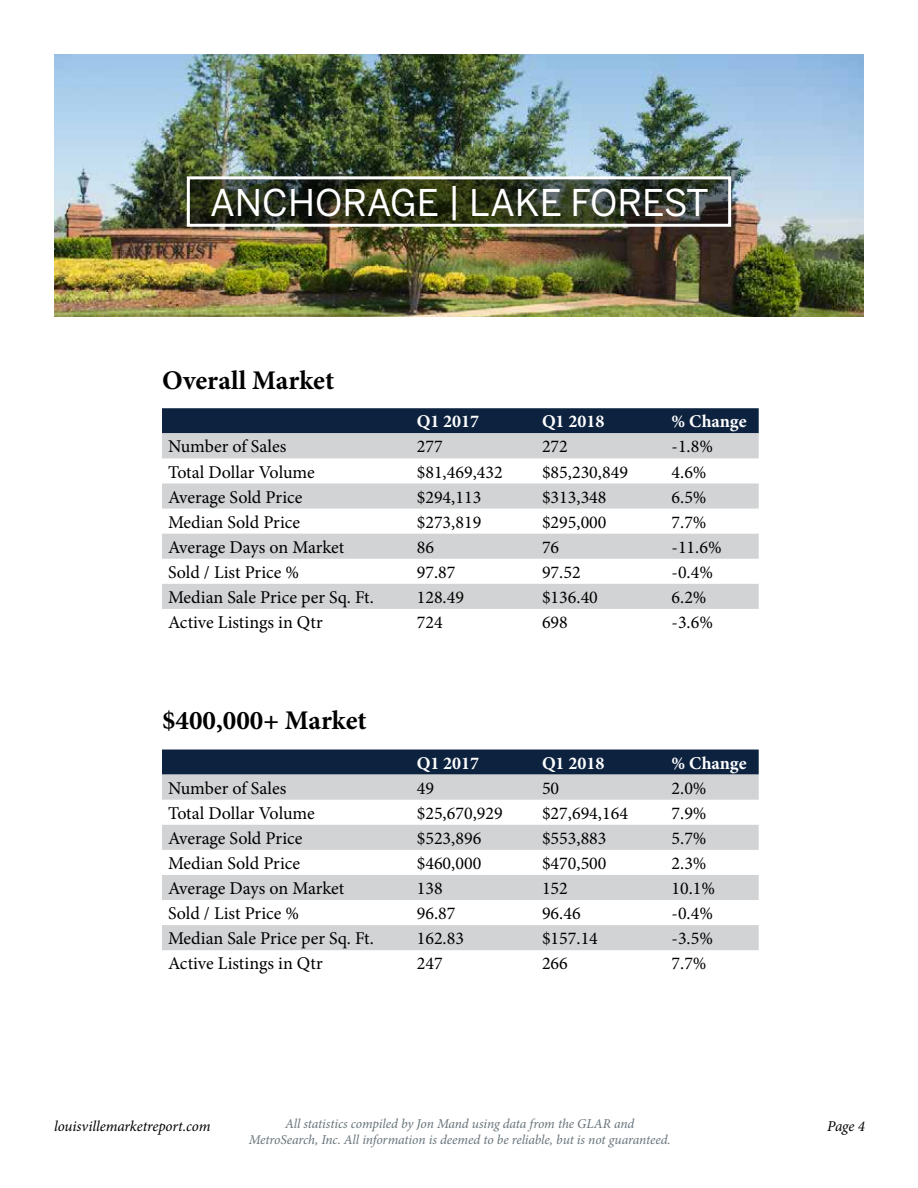
<style>
.page{position:relative;width:918px;height:1188px;background:#fff}
.page>*{position:absolute;margin:0;border:0;box-sizing:border-box;transform-origin:0 0}
.t1{font:36.6px "Benton Sans";color:#fff}
.t2{font:700 27px "Minion Pro";color:#000}
.t3{font:18px "Minion Pro";color:#000}
.t4{font:700 18px "Minion Pro";color:#fff}
.t5{font:italic 15px "Minion Pro";letter-spacing:-.005em;color:#000}
.t6{font:italic 13.5px "Minion Pro";letter-spacing:-.01em;color:#67737a}
</style>
<div class="page">
<img style="left:54px;top:54px;width:810px;height:262px">
<svg style="left:191px;top:180px;width:536px;height:43px;background:#2b321e"></svg>
<div style="left:187px;top:176px;width:544px;height:51px;border:3px solid #fff"></div>
<div style="left:162px;top:408px;width:597px;height:25px;background:#0c223f"></div>
<svg style="left:162px;top:433px;width:597px;height:176px;fill:#d1d3d4"></svg>
<div style="left:162px;top:750px;width:597px;height:25px;background:#0c223f"></div>
<svg style="left:162px;top:775px;width:597px;height:175px;fill:#d1d3d4"></svg>
<h1 class="t1" style="left:210px;top:181px;width:500px">ANCHORAGE | LAKE FOREST</h1>
<h2 class="t2" style="left:162px;top:362px;width:174px">Overall Market</h2>
<p class="t4" style="left:417px;top:409px;width:64px">Q1 2017</p>
<p class="t4" style="left:542px;top:409px;width:64px">Q1 2018</p>
<p class="t4" style="left:672px;top:409px;width:77px">% Change</p>
<p class="t3" style="left:168px;top:435px;width:120px">Number of Sales</p>
<p class="t3" style="left:417px;top:435px;width:27px">277</p>
<p class="t3" style="left:542px;top:435px;width:27px">272</p>
<p class="t3" style="left:672px;top:435px;width:43px">-1.8%</p>
<p class="t3" style="left:168px;top:460px;width:148px">Total Dollar Volume</p>
<p class="t3" style="left:417px;top:460px;width:87px">$81,469,432</p>
<p class="t3" style="left:542px;top:460px;width:87px">$85,230,849</p>
<p class="t3" style="left:672px;top:460px;width:36px">4.6%</p>
<p class="t3" style="left:168px;top:485px;width:136px">Average Sold Price</p>
<p class="t3" style="left:417px;top:485px;width:66px">$294,113</p>
<p class="t3" style="left:542px;top:485px;width:66px">$313,348</p>
<p class="t3" style="left:672px;top:485px;width:36px">6.5%</p>
<p class="t3" style="left:168px;top:510px;width:134px">Median Sold Price</p>
<p class="t3" style="left:417px;top:510px;width:66px">$273,819</p>
<p class="t3" style="left:542px;top:510px;width:66px">$295,000</p>
<p class="t3" style="left:672px;top:510px;width:36px">7.7%</p>
<p class="t3" style="left:168px;top:535px;width:178px">Average Days on Market</p>
<p class="t3" style="left:417px;top:535px;width:19px">86</p>
<p class="t3" style="left:542px;top:535px;width:19px">76</p>
<p class="t3" style="left:672px;top:535px;width:52px">-11.6%</p>
<p class="t3" style="left:168px;top:560px;width:133px">Sold / List Price %</p>
<p class="t3" style="left:417px;top:560px;width:40px">97.87</p>
<p class="t3" style="left:542px;top:560px;width:40px">97.52</p>
<p class="t3" style="left:672px;top:560px;width:43px">-0.4%</p>
<p class="t3" style="left:168px;top:585px;width:207px">Median Sale Price per Sq. Ft.</p>
<p class="t3" style="left:417px;top:585px;width:49px">128.49</p>
<p class="t3" style="left:542px;top:585px;width:57px">$136.40</p>
<p class="t3" style="left:672px;top:585px;width:36px">6.2%</p>
<p class="t3" style="left:168px;top:610px;width:156px">Active Listings in Qtr</p>
<p class="t3" style="left:417px;top:610px;width:27px">724</p>
<p class="t3" style="left:542px;top:610px;width:27px">698</p>
<p class="t3" style="left:672px;top:610px;width:43px">-3.6%</p>
<h2 class="t2" style="left:162px;top:701px;width:206px">$400,000+ Market</h2>
<p class="t4" style="left:417px;top:750px;width:64px">Q1 2017</p>
<p class="t4" style="left:542px;top:750px;width:64px">Q1 2018</p>
<p class="t4" style="left:672px;top:750px;width:77px">% Change</p>
<p class="t3" style="left:168px;top:776px;width:120px">Number of Sales</p>
<p class="t3" style="left:417px;top:776px;width:19px">49</p>
<p class="t3" style="left:542px;top:776px;width:19px">50</p>
<p class="t3" style="left:672px;top:776px;width:36px">2.0%</p>
<p class="t3" style="left:168px;top:801px;width:148px">Total Dollar Volume</p>
<p class="t3" style="left:417px;top:801px;width:87px">$25,670,929</p>
<p class="t3" style="left:542px;top:801px;width:87px">$27,694,164</p>
<p class="t3" style="left:672px;top:801px;width:36px">7.9%</p>
<p class="t3" style="left:168px;top:826px;width:136px">Average Sold Price</p>
<p class="t3" style="left:417px;top:826px;width:66px">$523,896</p>
<p class="t3" style="left:542px;top:826px;width:66px">$553,883</p>
<p class="t3" style="left:672px;top:826px;width:36px">5.7%</p>
<p class="t3" style="left:168px;top:851px;width:134px">Median Sold Price</p>
<p class="t3" style="left:417px;top:851px;width:66px">$460,000</p>
<p class="t3" style="left:542px;top:851px;width:66px">$470,500</p>
<p class="t3" style="left:672px;top:851px;width:36px">2.3%</p>
<p class="t3" style="left:168px;top:876px;width:178px">Average Days on Market</p>
<p class="t3" style="left:417px;top:876px;width:27px">138</p>
<p class="t3" style="left:542px;top:876px;width:27px">152</p>
<p class="t3" style="left:672px;top:876px;width:45px">10.1%</p>
<p class="t3" style="left:168px;top:901px;width:133px">Sold / List Price %</p>
<p class="t3" style="left:417px;top:901px;width:40px">96.87</p>
<p class="t3" style="left:542px;top:901px;width:40px">96.46</p>
<p class="t3" style="left:672px;top:901px;width:43px">-0.4%</p>
<p class="t3" style="left:168px;top:926px;width:207px">Median Sale Price per Sq. Ft.</p>
<p class="t3" style="left:417px;top:926px;width:49px">162.83</p>
<p class="t3" style="left:542px;top:926px;width:57px">$157.14</p>
<p class="t3" style="left:672px;top:926px;width:43px">-3.5%</p>
<p class="t3" style="left:168px;top:952px;width:156px">Active Listings in Qtr</p>
<p class="t3" style="left:417px;top:952px;width:27px">247</p>
<p class="t3" style="left:542px;top:952px;width:27px">266</p>
<p class="t3" style="left:672px;top:952px;width:36px">7.7%</p>
<p class="t5" style="left:54px;top:1116px;width:158px">louisvillemarketreport.com</p>
<p class="t6" style="left:285px;top:1114px;width:351px">All statistics compiled by Jon Mand using data from the GLAR and</p>
<p class="t5" style="left:827px;top:1116px;width:39px">Page 4</p>
<p class="t6" style="left:249px;top:1131px;width:424px">MetroSearch, Inc. All information is deemed to be reliable, but is not guaranteed.</p>
</div>
